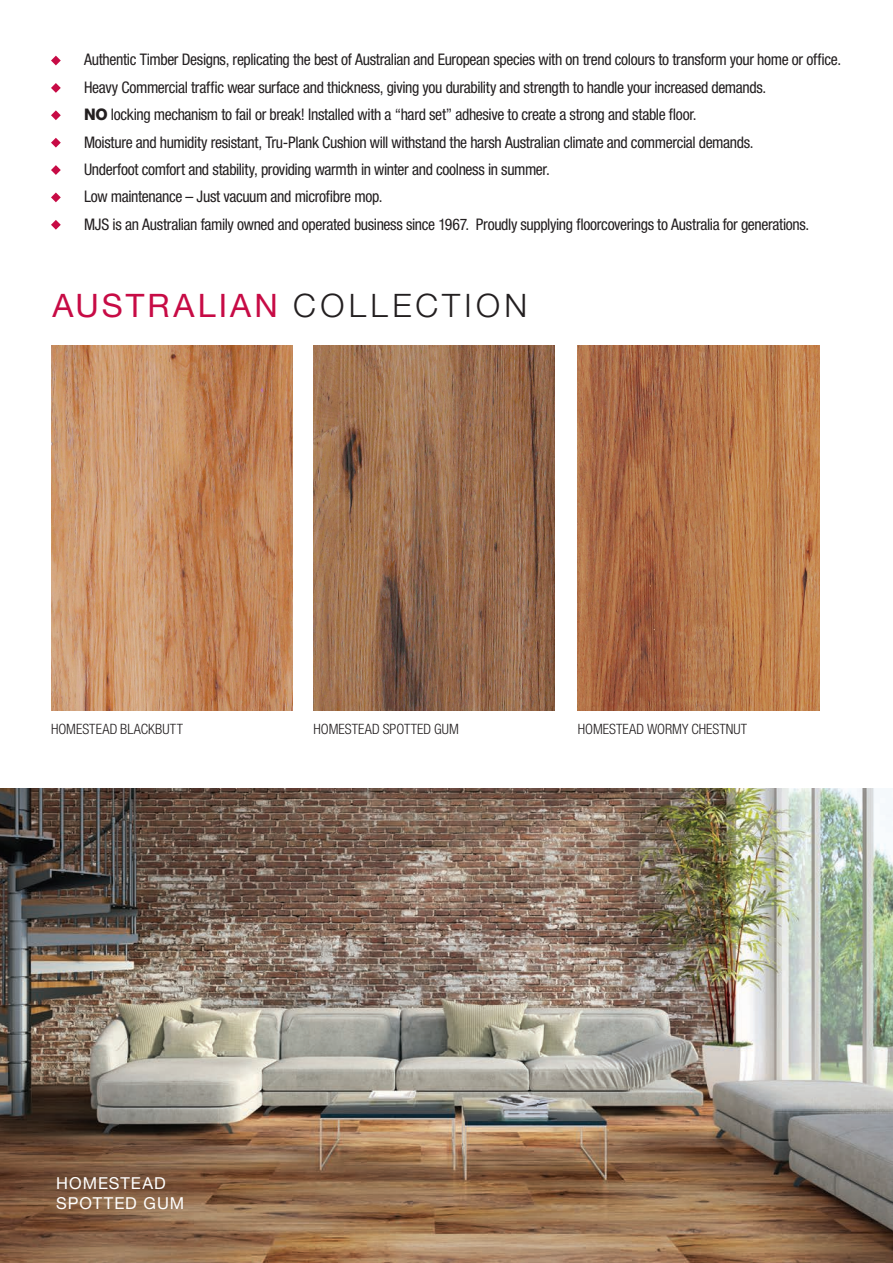
<style>
.page{position:relative;width:893px;height:1263px;background:#fff}
.page>*{position:absolute;margin:0;border:0;box-sizing:border-box;transform-origin:0 0}
.t1{font:32.4px "Helvetica Neue";letter-spacing:.095em;color:#c70b45}
.t2{font:16.5px/19.8px "Helvetica Neue";letter-spacing:.06em;color:#fff}
.t3{font:condensed 16.05px/27.3px "Helvetica Neue LT Std";letter-spacing:-.02em;color:#231f20}
.t4{font:300 condensed 14.25px "Helvetica Neue LT Std";color:#231f20}
.s1{font-weight:800;font-stretch:normal}
.s2{font-family:"Helvetica Neue LT Std";font-weight:300;color:#231f20}
</style>
<div class="page">
<img style="left:0;top:788px;width:893px;height:475px">
<img style="left:51px;top:346px;width:241px;height:365px">
<img style="left:314px;top:346px;width:241px;height:365px">
<img style="left:578px;top:346px;width:241px;height:365px">
<svg style="left:51px;top:56px;width:10px;height:9px"></svg>
<svg style="left:51px;top:83px;width:10px;height:10px"></svg>
<svg style="left:51px;top:110px;width:10px;height:10px"></svg>
<svg style="left:51px;top:138px;width:10px;height:10px"></svg>
<svg style="left:51px;top:165px;width:10px;height:10px"></svg>
<svg style="left:51px;top:193px;width:10px;height:9px"></svg>
<svg style="left:51px;top:220px;width:10px;height:10px"></svg>
<p class="t3" style="left:84px;top:46px;width:759px">Authentic Timber Designs, replicating the best of Australian and European species with on trend colours to transform your home or office.<br>Heavy Commercial traffic wear surface and thickness, giving you durability and strength to handle your increased demands.<br><span class="s1">NO</span> locking mechanism to fail or break! Installed with a “hard set” adhesive to create a strong and stable floor.<br>Moisture and humidity resistant, Tru-Plank Cushion will withstand the harsh Australian climate and commercial demands.<br>Underfoot comfort and stability, providing warmth in winter and coolness in summer.<br>Low maintenance – Just vacuum and microfibre mop.<br>MJS is an Australian family owned and operated business since 1967. Proudly supplying floorcoverings to Australia for generations.</p>
<h1 class="t1" style="left:52px;top:282px;width:476px">AUSTRALIAN <span class="s2">COLLECTION</span></h1>
<p class="t4" style="left:51px;top:720px;width:133px">HOMESTEAD BLACKBUTT</p>
<p class="t4" style="left:314px;top:720px;width:147px">HOMESTEAD SPOTTED GUM</p>
<p class="t4" style="left:578px;top:720px;width:171px">HOMESTEAD WORMY CHESTNUT</p>
<p class="t2" style="left:56px;top:1174px;width:130px">HOMESTEAD<br>SPOTTED GUM</p>
</div>
